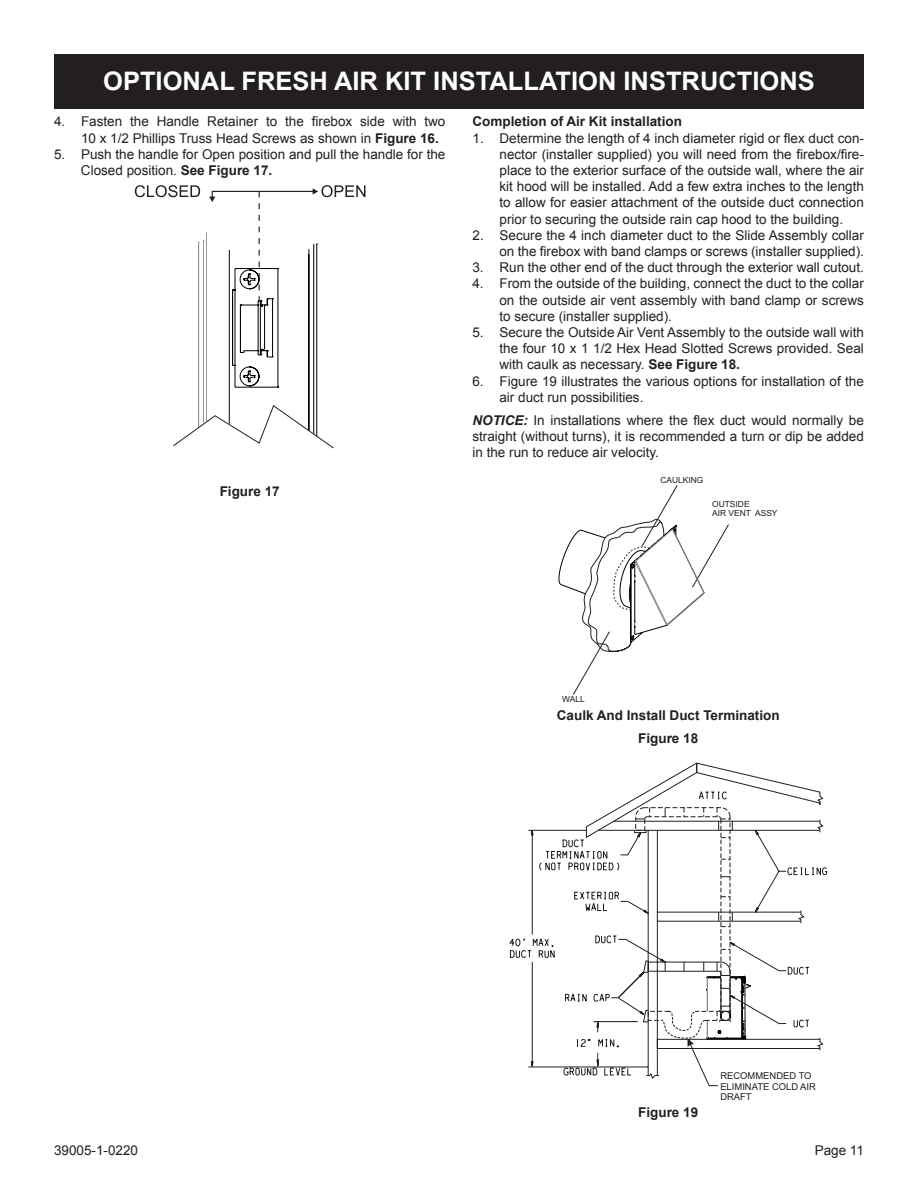
<style>
.page{position:relative;width:918px;height:1188px;background:#fff}
.page>*{position:absolute;margin:0;border:0;box-sizing:border-box;transform-origin:0 0}
.t1{font:700 25.5px "Arial";color:#fff}
.t2{font:13.5px/16.2px "Arial";color:#231f20;text-align:justify}
.t3{font:700 13.5px/23px "Arial";color:#231f20;text-align:center}
.t4{font:9.45px/10.5px "Arial";color:#231f20}
.t5{font:8.4px/9.4px "Arial";color:#231f20}
.s1{font-weight:700}
.s2{font-weight:700;font-style:italic}
</style>
<div class="page">
<div style="left:54px;top:54px;width:810px;height:54px;background:#231f20"></div>
<svg style="left:135px;top:185px;width:230px;height:264px"></svg>
<svg style="left:559px;top:485px;width:170px;height:210px"></svg>
<svg style="left:531px;top:763px;width:296px;height:323px"></svg>
<h1 class="t1" style="left:103px;top:65px;width:54px">OPTIONAL</h1>
<h1 class="t1" style="left:242px;top:65px;width:34px">FRESH</h1>
<h1 class="t1" style="left:334px;top:65px;width:16px">AIR</h1>
<h1 class="t1" style="left:385px;top:65px;width:65px">KIT INSTALLATION</h1>
<h1 class="t1" style="left:624px;top:65px;width:17px">INSTRUCTIONS</h1>
<p class="t2" style="left:81px;top:114px;width:366px;text-indent:-27px">4. Fasten the Handle Retainer to the firebox side with two<br>10 x 1/2 Phillips Truss Head Screws as shown in <span class="s1">Figure 16.</span></p>
<p class="t2" style="left:81px;top:146px;width:366px;text-indent:-27px">5. Push the handle for Open position and pull the handle for the<br>Closed position. <span class="s1">See Figure 17.</span></p>
<p class="t3" style="left:473px;top:111px;width:211px">Completion of Air Kit installation</p>
<p class="t2" style="left:500px;top:130px;width:366px;text-indent:-27px">1. Determine the length of 4 inch diameter rigid or flex duct con&shy;nector (installer supplied) you will need from the firebox/fire&shy;place to the exterior surface of the outside wall, where the air kit hood will be installed. Add a few extra inches to the length to allow for easier attachment of the outside duct connection prior to securing the outside rain cap hood to the building.</p>
<p class="t2" style="left:473px;top:227px;width:393px;text-align:right">2. Secure the 4 inch diameter duct to the Slide Assembly collar on the firebox with band clamps or screws (installer supplied).</p>
<p class="t2" style="left:472px;top:260px;width:393px">3. Run the other end of the duct through the exterior wall cutout.</p>
<p class="t2" style="left:499px;top:276px;width:366px;text-indent:-27px">4. From the outside of the building, connect the duct to the collar on the outside air vent assembly with band clamp or screws to secure (installer supplied).</p>
<p class="t2" style="left:499px;top:324px;width:366px;text-indent:-27px">5. Secure the Outside Air Vent Assembly to the outside wall with the four 10 x 1 1/2 Hex Head Slotted Screws provided. Seal with caulk as necessary. <span class="s1">See Figure 18.</span></p>
<p class="t2" style="left:499px;top:373px;width:366px;text-indent:-27px">6. Figure 19 illustrates the various options for installation of the air duct run possibilities.</p>
<p class="t2" style="left:472px;top:412px;width:393px"><span class="s2">NotICE:</span> In installations where the flex duct would normally be straight (without turns), it is recommended a turn or dip be added in the run to reduce air velocity.</p>
<p class="t3" style="left:220px;top:480px;width:62px">Figure 17</p>
<p class="t5" style="left:660px;top:475px;width:45px">CAULKING</p>
<p class="t5" style="left:712px;top:499px;width:67px">OUTSIDE<br>AIR VENT ASSY</p>
<p class="t5" style="left:562px;top:694px;width:24px">WALL</p>
<p class="t3" style="left:557px;top:704px;width:224px">Caulk And Install Duct Termination<br>Figure 18</p>
<p class="t3" style="left:638px;top:1102px;width:62px">Figure 19</p>
<p class="t4" style="left:720px;top:1071px;width:97px">RECOMMENDED TO<br>ELIMINATE COLD AIR<br>DRAFT</p>
<p class="t2" style="left:54px;top:1143px;width:86px">39005-1-0220</p>
<p class="t2" style="left:815px;top:1143px;width:51px">Page 11</p>
</div>
